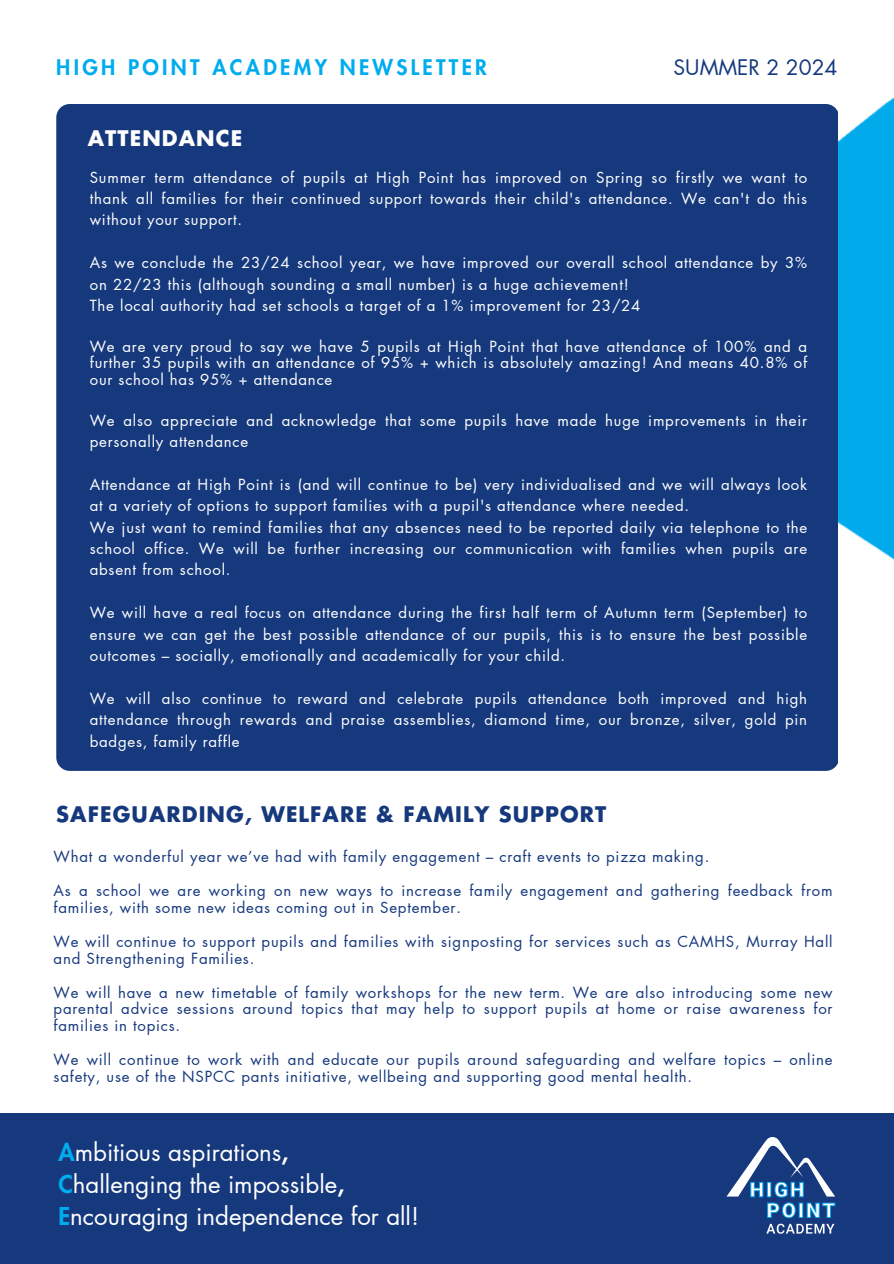
<style>
.page{position:relative;width:894px;height:1264px;background:#fff}
.page>*{position:absolute;margin:0;border:0;box-sizing:border-box;transform-origin:0 0}
.t1{font:24px/31.5px "Futura LT Pro";color:#fff}
.t2{font:700 21px "Futura LT Pro";letter-spacing:.05em;color:#16397d}
.t3{font:800 21px "Futura LT Pro";letter-spacing:.16em;color:#00acee}
.t4{font:21px "Futura LT Pro";color:#16397d}
.t5{font:700 21px "Futura LT Pro";letter-spacing:.05em;color:#fff}
.t6{font:15px/21.3px "Futura LT Pro";letter-spacing:.05em;color:#fff;text-align:justify}
.t7{font:15px/16.8px "Futura LT Pro";letter-spacing:.05em;color:#16397d}
.s1{font-weight:800;color:#00acee}
.s2{font-weight:800}
</style>
<div class="page">
<img style="left:827px;top:98px;width:66px;height:540px">
<div style="left:56px;top:104px;width:781px;height:667px;background:#16397d;border-radius:13px"></div>
<div style="left:0;top:1113px;width:893px;height:150px;background:#16397d"></div>
<svg style="left:726px;top:1137px;width:108px;height:80px"></svg>
<svg style="left:766px;top:1223px;width:68px;height:10px"></svg>
<p class="t3" style="left:56px;top:57px;width:432px">HIGH POINT ACADEMY NEWSLETTER</p>
<p class="t4" style="left:673px;top:57px;width:165px">SUMMER 2 2024</p>
<p class="t5" style="left:88px;top:129px;width:156px">ATTENDANCE</p>
<p class="t6" style="left:90px;top:167px;width:718px">Summer term attendance of pupils at High Point has improved on Spring so firstly we want to thank all families for their continued support towards their child's attendance. We can't do this without your support.</p>
<p class="t6" style="left:90px;top:253px;width:718px">As we conclude the 23/24 school year, we have improved our overall school attendance by 3% on 22/23 this (although sounding a small number) is a huge achievement!</p>
<p class="t6" style="left:90px;top:295px;width:552px">The local authority had set schools a target of a 1% improvement for 23/24</p>
<p class="t6" style="left:90px;top:338px;width:718px;line-height:16.8px">We are very proud to say we have 5 pupils at High Point that have attendance of 100% and a further 35 pupils with an attendance of 95% + which is absolutely amazing! And means 40.8% of our school has 95% + attendance</p>
<p class="t6" style="left:90px;top:410px;width:718px">We also appreciate and acknowledge that some pupils have made huge improvements in their personally attendance</p>
<p class="t6" style="left:90px;top:474px;width:718px">Attendance at High Point is (and will continue to be) very individualised and we will always look at a variety of options to support families with a pupil's attendance where needed.</p>
<p class="t6" style="left:90px;top:517px;width:718px">We just want to remind families that any absences need to be reported daily via telephone to the school office. We will be further increasing our communication with families when pupils are absent from school.</p>
<h2 class="t6" style="left:90px;top:602px;width:718px">We will have a real focus on attendance during the first half term of Autumn term (September) to ensure we can get the best possible attendance of our pupils, this is to ensure the best possible outcomes – socially, emotionally and academically for your child.</h2>
<p class="t6" style="left:90px;top:688px;width:718px">We will also continue to reward and celebrate pupils attendance both improved and high attendance through rewards and praise assemblies, diamond time, our bronze, silver, gold pin badges, family raffle</p>
<p class="t2" style="left:56px;top:804px;width:551px">SAFEGUARDING, WELFARE &amp; FAMILY SUPPORT</p>
<p class="t7" style="left:54px;top:849px;width:657px">What a wonderful year we’ve had with family engagement – craft events to pizza making.</p>
<h2 class="t7" style="left:54px;top:883px;width:780px">As a school we are working on new ways to increase family engagement and gathering feedback from families, with some new ideas coming out in September.</h2>
<h3 class="t7" style="left:54px;top:933px;width:780px">We will continue to support pupils and families with signposting for services such as CAMHS, Murray Hall and Strengthening Families.</h3>
<h2 class="t7" style="left:54px;top:984px;width:780px;text-align:justify">We will have a new timetable of family workshops for the new term. We are also introducing some new parental advice sessions around topics that may help to support pupils at home or raise awareness for families in topics.</h2>
<p class="t7" style="left:54px;top:1051px;width:780px">We will continue to work with and educate our pupils around safeguarding and welfare topics – online safety, use of the NSPCC pants initiative, wellbeing and supporting good mental health.</p>
<h4 class="t1" style="left:58px;top:1137px;width:362px"><span class="s1">A</span>mbitious aspirations<span class="s2">,<br></span><span class="s1">C</span>hallenging the impossible<span class="s2">,<br></span><span class="s1">E</span>ncouraging independence for all!</h4>
</div>
